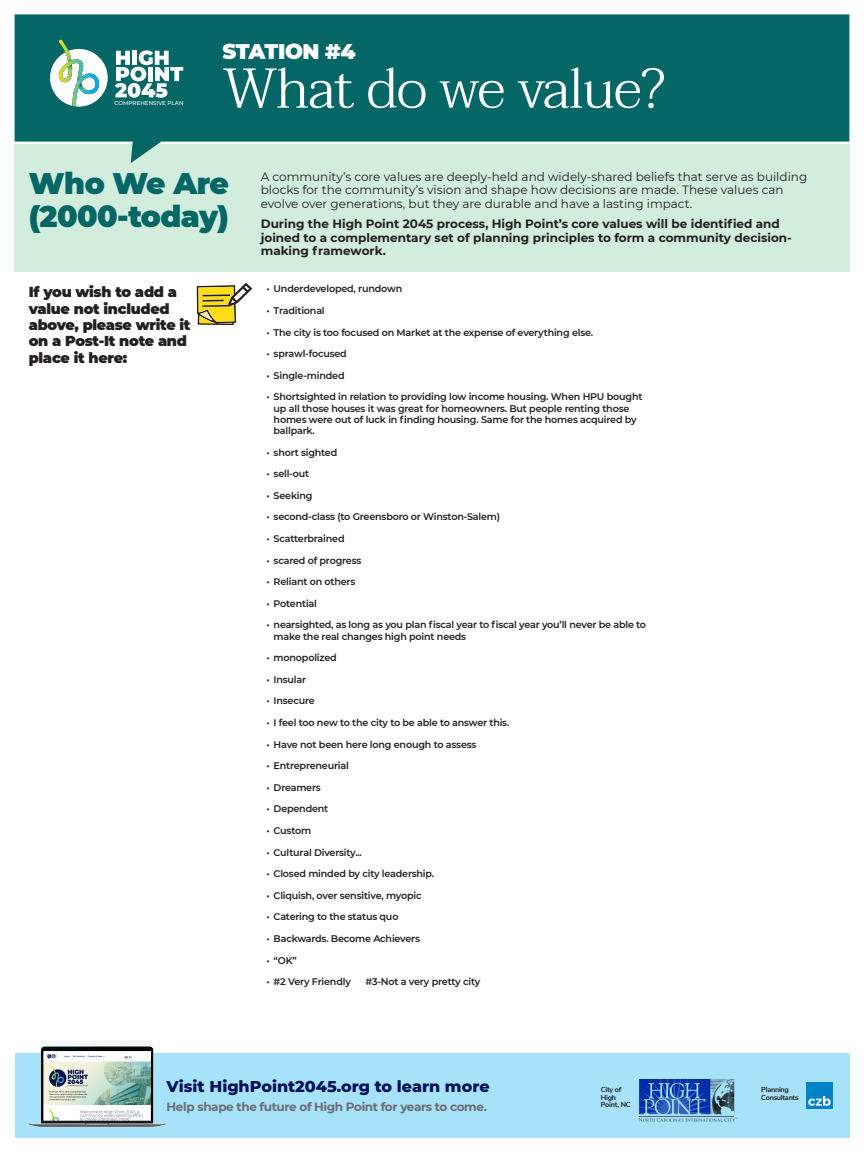
<style>
.page{position:relative;width:864px;height:1152px;background:#fff}
.page>*{position:absolute;margin:0;border:0;box-sizing:border-box;transform-origin:0 0}
.t1{font:300 56px "Taviraj";letter-spacing:-.025em;color:#fff}
.t2{font:900 29.76px "Montserrat";letter-spacing:-.02em;color:#056666}
.t3{font:900 21.2px "Montserrat";letter-spacing:-.025em;color:#fff}
.t4{font:800 16px "Montserrat";color:#000f57}
.t5{font:900 14.4px/16.4px "Montserrat";letter-spacing:-.02em;color:#231f20}
.t6{font:12px/13.6px "Montserrat";color:#231f20}
.t7{font:700 12px/13.6px "Montserrat";color:#231f20}
.t8{font:700 12px "Montserrat";letter-spacing:-.03em;color:#6c6d70}
.t9{font:600 9.6px/11.2px "Montserrat";letter-spacing:-.02em;color:#231f20}
.t10{font:700 7.2px/7.2px "Nunito Sans";letter-spacing:-.03em;color:#231f20}
.t11{font:500 5.6px "Montserrat";color:#fff}
</style>
<div class="page">
<div style="left:14px;top:144px;width:836px;height:128px;background:#d2eddb"></div>
<div style="left:15px;top:1053px;width:834px;height:84px;background:#a6e2fa"></div>
<img style="left:806px;top:1082px;width:27px;height:27px">
<img style="left:639px;top:1079px;width:98px;height:43px">
<svg style="left:15px;top:14px;width:834px;height:149px;background:#257a78"></svg>
<img style="left:28px;top:1041px;width:138px;height:86px">
<div style="left:50px;top:49px;width:58px;height:58px;background:#fff;border-radius:50%"></div>
<svg style="left:58px;top:40px;width:41px;height:67px"></svg>
<svg style="left:115px;top:50px;width:68px;height:48px"></svg>
<svg style="left:197px;top:283px;width:55px;height:42px"></svg>
<p class="t11" style="left:115px;top:99px;width:70px">COMPREHENSIVE PLAN</p>
<p class="t3" style="left:223px;top:35px;width:134px">STATION #4</p>
<p class="t1" style="left:223px;top:46px;width:445px">What do we value?</p>
<p class="t2" style="left:29px;top:161px;width:202px">Who We Are</p>
<p class="t2" style="left:29px;top:194px;width:202px">(2000-today)</p>
<p class="t5" style="left:29px;top:283px;width:163px">If you wish to add a value not included above, please write it on a Post-It note and place it here:</p>
<p class="t6" style="left:261px;top:169px;width:548px">A community’s core values are deeply-held and widely-shared beliefs that serve as building blocks for the community’s vision and shape how decisions are made. These values can evolve over generations, but they are durable and have a lasting impact.</p>
<p class="t7" style="left:261px;top:216px;width:533px">During the High Point 2045 process, High Point’s core values will be identified and joined to a complementary set of planning principles to form a community decision&shy;making framework.</p>
<p class="t9" style="left:266px;top:283px;width:137px">• Underdeveloped, rundown</p>
<p class="t9" style="left:266px;top:305px;width:60px">• Traditional</p>
<p class="t9" style="left:266px;top:326px;width:328px">• The city is too focused on Market at the expense of everything else.</p>
<p class="t9" style="left:266px;top:348px;width:82px">• sprawl-focused</p>
<p class="t9" style="left:266px;top:369px;width:80px">• Single-minded</p>
<p class="t9" style="left:274px;top:391px;width:370px;text-indent:-7px">• Shortsighted in relation to providing low income housing. When HPU bought up all those houses it was great for homeowners. But people renting those homes were out of luck in finding housing. Same for the homes acquired by ballpark.</p>
<p class="t9" style="left:266px;top:446px;width:72px">• short sighted</p>
<p class="t9" style="left:266px;top:468px;width:44px">• sell-out</p>
<p class="t9" style="left:266px;top:489px;width:48px">• Seeking</p>
<p class="t9" style="left:266px;top:511px;width:235px">• second-class (to Greensboro or Winston-Salem)</p>
<p class="t9" style="left:266px;top:533px;width:80px">• Scatterbrained</p>
<p class="t9" style="left:266px;top:554px;width:96px">• scared of progress</p>
<p class="t9" style="left:266px;top:576px;width:91px">• Reliant on others</p>
<p class="t9" style="left:266px;top:597px;width:52px">• Potential</p>
<p class="t9" style="left:274px;top:619px;width:374px;text-indent:-7px">• nearsighted, as long as you plan fiscal year to fiscal year you’ll never be able to make the real changes high point needs</p>
<p class="t9" style="left:266px;top:652px;width:72px">• monopolized</p>
<p class="t9" style="left:266px;top:673px;width:41px">• Insular</p>
<p class="t9" style="left:266px;top:695px;width:50px">• Insecure</p>
<p class="t9" style="left:266px;top:717px;width:245px">• I feel too new to the city to be able to answer this.</p>
<p class="t9" style="left:266px;top:738px;width:212px">• Have not been here long enough to assess</p>
<p class="t9" style="left:266px;top:760px;width:84px">• Entrepreneurial</p>
<p class="t9" style="left:266px;top:781px;width:56px">• Dreamers</p>
<p class="t9" style="left:266px;top:803px;width:63px">• Dependent</p>
<p class="t9" style="left:266px;top:825px;width:46px">• Custom</p>
<p class="t9" style="left:266px;top:846px;width:97px">• Cultural Diversity...</p>
<p class="t9" style="left:266px;top:868px;width:169px">• Closed minded by city leadership.</p>
<p class="t9" style="left:266px;top:889px;width:157px">• Cliquish, over sensitive, myopic</p>
<p class="t9" style="left:266px;top:911px;width:134px">• Catering to the status quo</p>
<p class="t9" style="left:266px;top:933px;width:155px">• Backwards. Become Achievers</p>
<p class="t9" style="left:266px;top:954px;width:32px">• “OK”</p>
<p class="t9" style="left:266px;top:976px;width:86px">• #2 Very Friendly</p>
<p class="t9" style="left:365px;top:976px;width:116px">#3-Not a very pretty city</p>
<p class="t4" style="left:167px;top:1074px;width:325px">Visit HighPoint2045.org to learn more</p>
<p class="t8" style="left:167px;top:1098px;width:322px">Help shape the future of High Point for years to come.</p>
<p class="t10" style="left:601px;top:1086px;width:31px">City of<br>High<br>Point, NC</p>
<p class="t10" style="left:761px;top:1086px;width:39px">Planning<br>Consultants</p>
</div>
